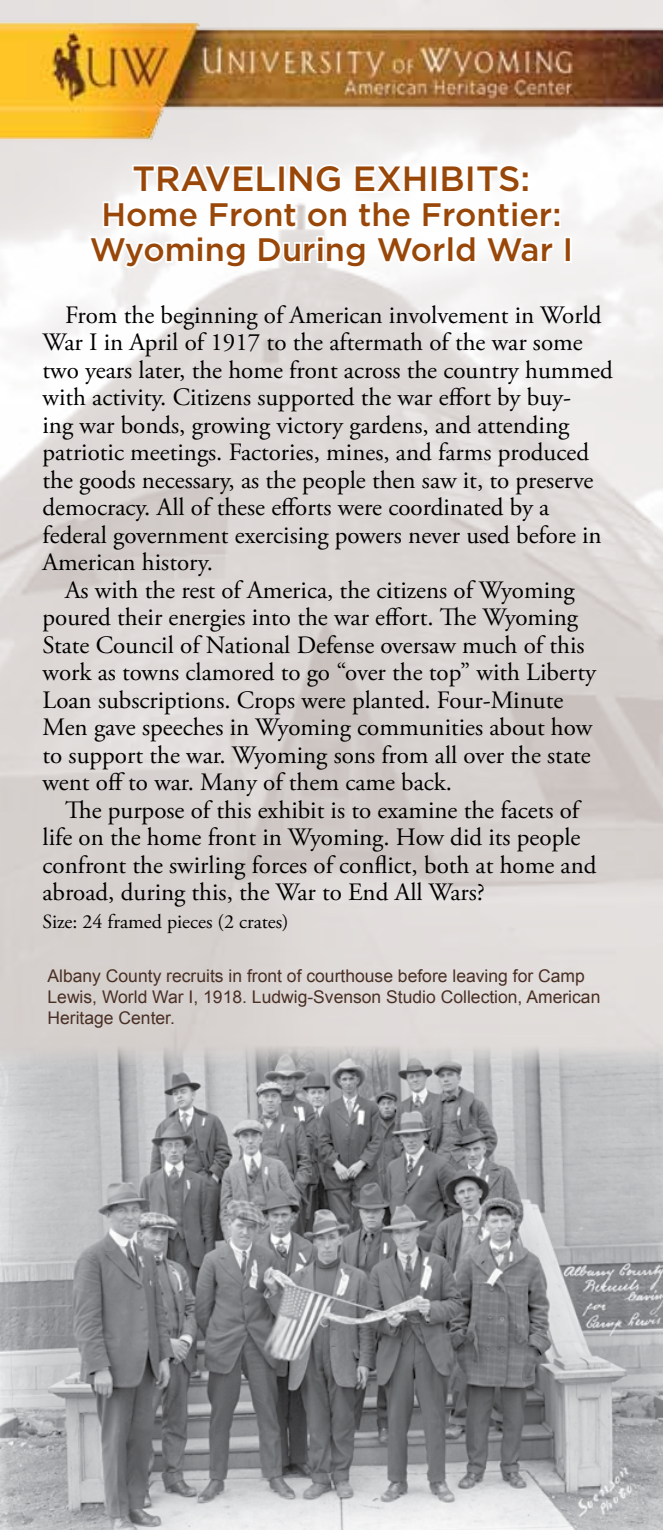
<style>
.page{position:relative;width:663px;height:1530px;background:#fff}
.page>*{position:absolute;margin:0;border:0;box-sizing:border-box;transform-origin:0 0}
.t1{font:500 35px "Gotham";color:#994708}
.t2{font:500 32.5px/35px "Gotham";color:#994708;text-align:center}
.t3{font:25px "Adobe Garamond Pro";color:#000}
.t4{font:20px "Adobe Garamond Pro";color:#000}
.t5{font:17.5px/21px "Arial";color:#492f24}
</style>
<div class="page">
<img style="left:0;top:12px;width:663px;height:130px">
<svg style="left:86px;top:161px;width:470px;height:109px"></svg>
<img style="left:0;top:1038px;width:663px;height:492px">
<h1 class="t1" style="left:132px;top:156px;width:399px">TRAVELING EXHIBITS:</h1>
<h2 class="t2" style="left:90px;top:197px;width:485px">Home Front on the Frontier:<br>Wyoming During World War I</h2>
<p class="t3" style="left:65px;top:300px;width:538px">From the beginning of American involvement in World</p>
<p class="t3" style="left:43px;top:327px;width:541px">War I in April of 1917 to the aftermath of the war some</p>
<p class="t3" style="left:43px;top:355px;width:571px">two years later, the home front across the country hummed</p>
<p class="t3" style="left:43px;top:382px;width:530px">with activity. Citizens supported the war effort by buy-</p>
<p class="t3" style="left:43px;top:410px;width:528px">ing war bonds, growing victory gardens, and attending</p>
<p class="t3" style="left:43px;top:437px;width:548px">patriotic meetings. Factories, mines, and farms produced</p>
<p class="t3" style="left:43px;top:465px;width:552px">the goods necessary, as the people then saw it, to preserve</p>
<p class="t3" style="left:43px;top:492px;width:508px">democracy. All of these efforts were coordinated by a</p>
<p class="t3" style="left:43px;top:520px;width:560px">federal government exercising powers never used before in</p>
<p class="t3" style="left:43px;top:547px;width:172px">American history.</p>
<p class="t3" style="left:65px;top:575px;width:511px">As with the rest of America, the citizens of Wyoming</p>
<p class="t3" style="left:43px;top:602px;width:537px">poured their energies into the war effort. The Wyoming</p>
<p class="t3" style="left:43px;top:630px;width:543px">State Council of National Defense oversaw much of this</p>
<p class="t3" style="left:43px;top:657px;width:555px">work as towns clamored to go “over the top” with Liberty</p>
<p class="t3" style="left:43px;top:685px;width:522px">Loan subscriptions. Crops were planted. Four-Minute</p>
<p class="t3" style="left:43px;top:712px;width:551px">Men gave speeches in Wyoming communities about how</p>
<p class="t3" style="left:43px;top:740px;width:549px">to support the war. Wyoming sons from all over the state</p>
<p class="t3" style="left:43px;top:767px;width:411px">went off to war. Many of them came back.</p>
<p class="t3" style="left:65px;top:795px;width:515px">The purpose of this exhibit is to examine the facets of</p>
<p class="t3" style="left:43px;top:822px;width:539px">life on the home front in Wyoming. How did its people</p>
<p class="t3" style="left:43px;top:850px;width:555px">confront the swirling forces of conflict, both at home and</p>
<p class="t3" style="left:43px;top:877px;width:444px">abroad, during this, the War to End All Wars?</p>
<p class="t4" style="left:43px;top:909px;width:247px">Size: 24 framed pieces (2 crates)</p>
<p class="t5" style="left:48px;top:966px;width:554px">Albany County recruits in front of courthouse before leaving for Camp<br>Lewis, World War I, 1918. Ludwig-Svenson Studio Collection, American<br>Heritage Center.</p>
</div>
